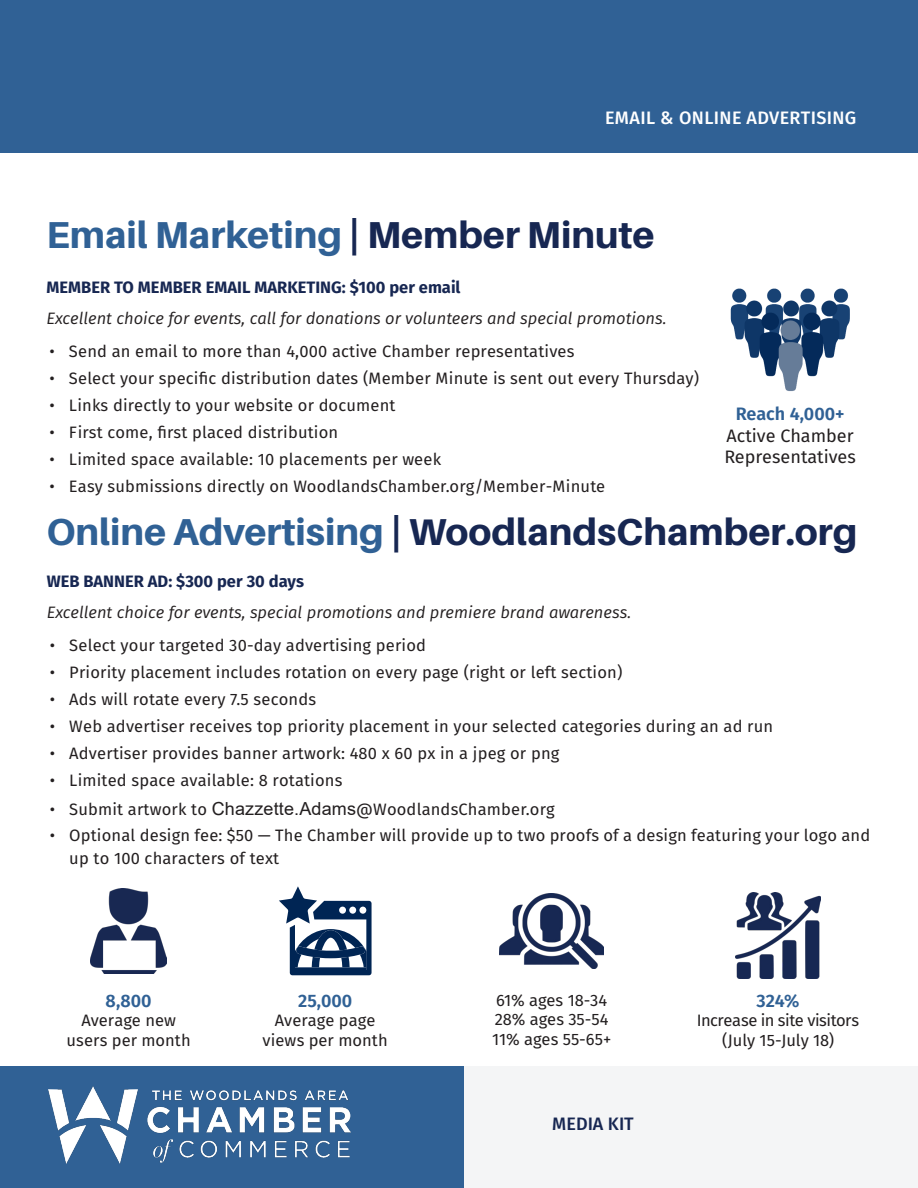
<style>
.page{position:relative;width:918px;height:1188px;background:#fff}
.page>*{position:absolute;margin:0;border:0;box-sizing:border-box;transform-origin:0 0}
.t1{font:800 37.5px "Aileron";color:#172752}
.t2{font:800 37.5px "Aileron";color:#306195}
.t3{font:18px/21.6px "Fira Sans";color:#231f20}
.t4{font:600 18px "Fira Sans";color:#306195}
.Section_Header_-_Ali{font:500 18px "Fira Sans";letter-spacing:.02em;color:#fff}
.t5{font:500 18px "Fira Sans";color:#172752}
.t6{font:16.5px/22.5px "Fira Sans";letter-spacing:.01em;color:#231f20}
.Body_Text_-_2pt_Spac{font:italic 16.5px "Fira Sans";color:#231f20}
.Body_Text_-_2pt_Spac-2{font:700 16.5px "Fira Sans";color:#172752}
.t7{font:16.5px "Fira Sans";letter-spacing:-.03em;color:#231f20}
.s1{color:#172752}
.s2{color:#306195}
.s3{font-family:"Arial";font-size:18px}
</style>
<div class="page">
<div style="left:463px;top:1066px;width:455px;height:122px;background:#f4f5f6"></div>
<div style="left:0;top:0;width:918px;height:153px;background:#306195"></div>
<div style="left:0;top:1066px;width:463px;height:122px;background:#306195"></div>
<img style="left:48px;top:1087px;width:303px;height:76px">
<img style="left:90px;top:888px;width:77px;height:86px">
<img style="left:499px;top:893px;width:105px;height:75px">
<img style="left:735px;top:892px;width:86px;height:86px">
<img style="left:730px;top:288px;width:120px;height:103px">
<svg style="left:279px;top:886px;width:93px;height:89px"></svg>
<p class="Section_Header_-_Ali" style="left:605px;top:105px;width:253px">EMAIL &amp; ONLINE ADVERTISING</p>
<p class="t2" style="left:46px;top:213px;width:610px">Email Marketing <span class="s1">| Member Minute</span></p>
<p class="Body_Text_-_2pt_Spac-2" style="left:46px;top:276px;width:416px">MEMBER TO MEMBER EMAIL MARKETING: $100 per email</p>
<p class="Body_Text_-_2pt_Spac" style="left:46px;top:307px;width:622px">Excellent choice for events, call for donations or volunteers and special promotions.</p>
<p class="t6" style="left:49px;top:340px;width:526px">• Send an email to more than 4,000 active Chamber representatives</p>
<p class="t6" style="left:49px;top:367px;width:651px">• Select your specific distribution dates (Member Minute is sent out every Thursday)</p>
<p class="t6" style="left:49px;top:394px;width:348px">• Links directly to your website or document</p>
<p class="t6" style="left:49px;top:421px;width:290px">• First come, first placed distribution</p>
<p class="t6" style="left:49px;top:448px;width:393px">• Limited space available: 10 placements per week</p>
<p class="t6" style="left:49px;top:475px;width:557px">• Easy submissions directly on WoodlandsChamber.org/Member-Minute</p>
<p class="t4" style="left:736px;top:401px;width:110px">Reach 4,000+</p>
<p class="t3" style="left:724px;top:425px;width:133px">Active Chamber<br>Representatives</p>
<p class="t1" style="left:46px;top:511px;width:812px"><span class="s2">Online Advertising</span> | WoodlandsChamber.org</p>
<p class="Body_Text_-_2pt_Spac-2" style="left:47px;top:570px;width:259px">WEB BANNER AD: $300 per 30 days</p>
<p class="Body_Text_-_2pt_Spac" style="left:47px;top:601px;width:586px">Excellent choice for events, special promotions and premiere brand awareness.</p>
<p class="t6" style="left:50px;top:634px;width:378px">• Select your targeted 30-day advertising period</p>
<p class="t6" style="left:50px;top:661px;width:574px">• Priority placement includes rotation on every page (right or left section)</p>
<p class="t6" style="left:50px;top:688px;width:268px">• Ads will rotate every 7.5 seconds</p>
<p class="t6" style="left:50px;top:715px;width:725px">• Web advertiser receives top priority placement in your selected categories during an ad run</p>
<p class="t6" style="left:50px;top:742px;width:511px">• Advertiser provides banner artwork: 480 x 60 px in a jpeg or png</p>
<p class="t6" style="left:50px;top:769px;width:294px">• Limited space available: 8 rotations</p>
<p class="t6" style="left:50px;top:798px;width:507px">• Submit artwork to <span class="s3">Chazzette.Adams</span>@WoodlandsChamber.org</p>
<p class="t6" style="left:69px;top:824px;width:802px;text-indent:-20px">• Optional design fee: $50 — The Chamber will provide up to two proofs of a design featuring your logo and up to 100 characters of text</p>
<p class="t4" style="left:106px;top:988px;width:48px">8,800</p>
<p class="t6" style="left:81px;top:1009px;width:96px">Average new</p>
<p class="t6" style="left:67px;top:1029px;width:126px">users per month</p>
<p class="t4" style="left:298px;top:988px;width:56px">25,000</p>
<p class="t6" style="left:263px;top:1011px;width:127px;line-height:19.8px;text-align:center">Average page views per month</p>
<p class="t6" style="left:496px;top:988px;width:112px">61% ages 18-34</p>
<p class="t6" style="left:495px;top:1008px;width:115px">28% ages 35-54</p>
<p class="t6" style="left:492px;top:1028px;width:121px">11% ages 55-65+</p>
<p class="t5" style="left:552px;top:1111px;width:83px">MEDIA KIT</p>
<p class="t4" style="left:757px;top:988px;width:44px">324%</p>
<p class="t7" style="left:697px;top:1009px;width:164px">Increase in site visitors</p>
<p class="t6" style="left:722px;top:1029px;width:114px">(July 15-July 18)</p>
</div>
